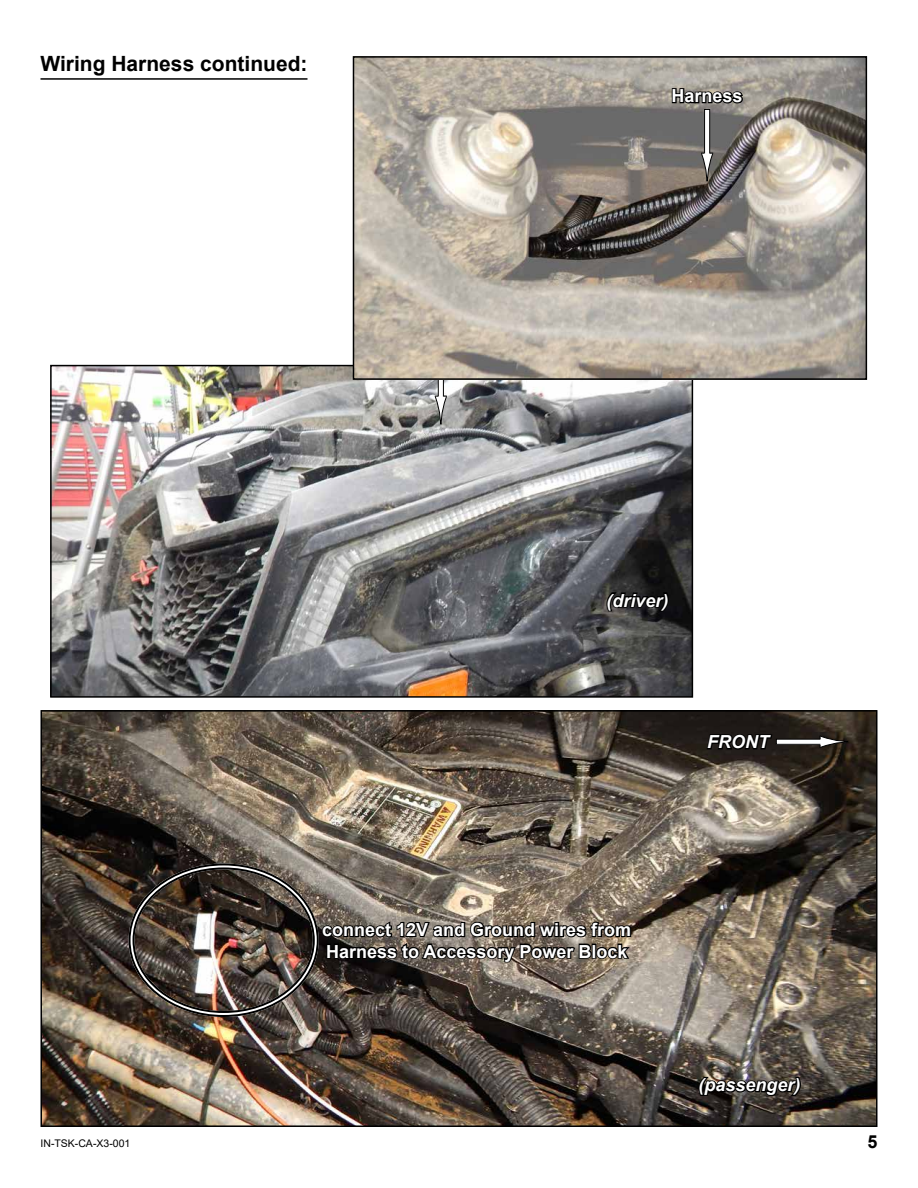
<style>
.page{position:relative;width:918px;height:1188px;background:#fff}
.page>*{position:absolute;margin:0;border:0;box-sizing:border-box;transform-origin:0 0}
.t1{font:700 21px "Arial";color:#000}
.t2{font:700 18px/21.6px "Arial";color:#fff}
.t3{font:italic 700 18px "Arial";color:#fff}
.t4{font:700 18px "Arial";color:#000}
.t5{font:10.5px "Arial";color:#000}
</style>
<div class="page">
<img style="left:53px;top:368px;width:637px;height:327px">
<div style="left:50px;top:365px;width:643px;height:333px;border:2px solid #000"></div>
<svg style="left:605px;top:591px;width:65px;height:22px"></svg>
<div style="left:438px;top:352px;width:5px;height:44px;background:#fff"></div>
<div style="left:438px;top:352px;width:6px;height:45px;border:1px solid #000"></div>
<svg style="left:434px;top:395px;width:13px;height:30px"></svg>
<img style="left:356px;top:59px;width:508px;height:318px">
<div style="left:353px;top:56px;width:514px;height:324px;border:2px solid #000"></div>
<svg style="left:671px;top:83px;width:74px;height:22px;background:#56534e"></svg>
<div style="left:705px;top:109px;width:5px;height:44px;background:#fff"></div>
<div style="left:704px;top:109px;width:6px;height:45px;border:1px solid #000"></div>
<svg style="left:701px;top:152px;width:13px;height:30px"></svg>
<hr style="left:40px;top:78px;width:268px;height:2px;background:#000">
<svg style="left:40px;top:78px;width:267px;height:1px"></svg>
<img style="left:43px;top:713px;width:832px;height:411px">
<div style="left:40px;top:710px;width:838px;height:417px;border:2px solid #000"></div>
<svg style="left:697px;top:1076px;width:105px;height:22px;background:#292521"></svg>
<div style="left:776px;top:739px;width:44px;height:5px;background:#fff"></div>
<div style="left:776px;top:739px;width:45px;height:6px;border:1px solid #000"></div>
<svg style="left:819px;top:735px;width:30px;height:13px"></svg>
<svg style="left:705px;top:732px;width:69px;height:20px"></svg>
<svg style="left:320px;top:917px;width:312px;height:47px;background:#49433b"></svg>
<p class="t1" style="left:40px;top:49px;width:269px">Wiring Harness continued:</p>
<p class="t2" style="left:672px;top:85px;width:73px">Harness</p>
<p class="t3" style="left:606px;top:588px;width:64px">(driver)</p>
<p class="t3" style="left:707px;top:730px;width:63px">FRONT</p>
<p class="t2" style="left:322px;top:919px;width:311px">connect 12V and Ground wires from<br>Harness to Accessory Power Block</p>
<p class="t3" style="left:699px;top:1073px;width:104px">(passenger)</p>
<p class="t5" style="left:40px;top:1136px;width:91px">IN-TSK-CA-X3-001</p>
<p class="t4" style="left:867px;top:1128px;width:12px">5</p>
</div>
